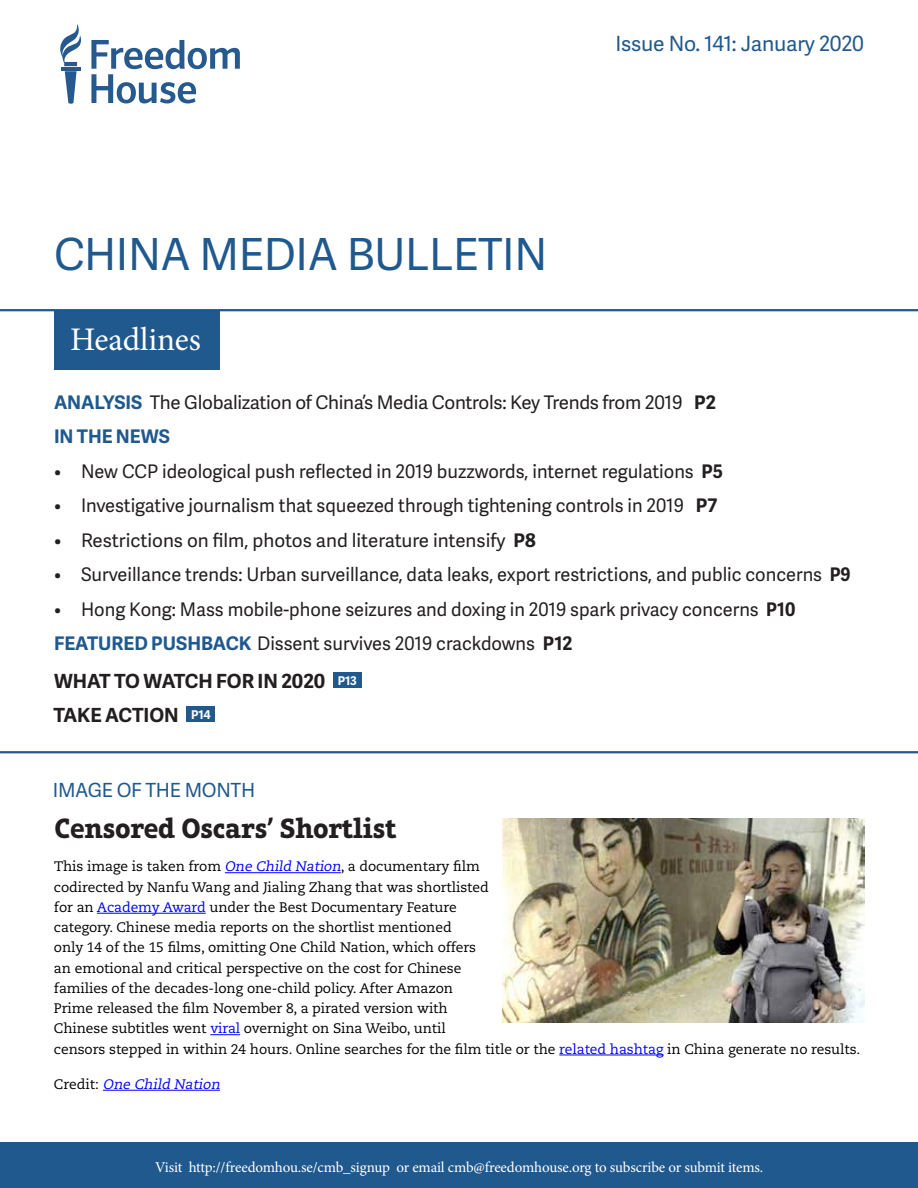
<style>
.page{position:relative;width:918px;height:1188px;background:#fff}
.page>*{position:absolute;margin:0;border:0;box-sizing:border-box;transform-origin:0 0}
.t1{font:44.25px "Adelle Sans";letter-spacing:-.01em;color:#20598e}
.t2{font:33px "Minion Pro";letter-spacing:-.005em;color:#fff}
.t3{font:700 28.5px "Aptifer Slab LT Pro";letter-spacing:-.01em;color:#231f20}
.t4{font:21px "Adelle Sans";letter-spacing:-.01em;color:#20598e}
.t5{font:700 19.5px/33.8px "Adelle Sans";color:#231f20}
.t6{font:19.5px "Adelle Sans";letter-spacing:-.015em;color:#20598e}
.t7{font:18.75px/34.5px "Adelle Sans";color:#231f20}
.t8{font:15px "Minion Pro";letter-spacing:-.015em;color:#fff}
.t9{font:13.8px/20.2px "Caecilia LT Std";letter-spacing:-.005em;color:#000}
.t10{font:italic 13.8px "Caecilia LT Std";color:#00f}
.s1{font-weight:700;color:#20598e}
.s2{font-weight:700}
.s3{color:#00f}
.s4{font-style:normal;color:#000}
</style>
<div class="page">
<div style="left:54px;top:311px;width:166px;height:59px;background:#20598e"></div>
<hr style="left:0;top:309px;width:918px;height:2px;background:#20598e">
<hr style="left:0;top:751px;width:918px;height:2px;background:#20598e">
<div style="left:333px;top:673px;width:29px;height:15px;background:#20598e"></div>
<div style="left:187px;top:707px;width:28px;height:15px;background:#20598e"></div>
<hr style="left:225px;top:872px;width:116px;height:1px;background:#00f">
<hr style="left:97px;top:913px;width:109px;height:1px;background:#00f">
<hr style="left:210px;top:1034px;width:30px;height:1px;background:#00f">
<hr style="left:559px;top:1055px;width:105px;height:1px;background:#00f">
<hr style="left:103px;top:1090px;width:117px;height:1px;background:#00f">
<div style="left:0;top:1143px;width:918px;height:45px;background:#20598e"></div>
<svg style="left:60px;top:24px;width:21px;height:80px"></svg>
<svg style="left:91px;top:40px;width:149px;height:63px"></svg>
<img style="left:502px;top:818px;width:363px;height:204px">
<h1 class="t1" style="left:54px;top:223px;width:495px">CHINA MEDIA BULLETIN</h1>
<h2 class="t2" style="left:70px;top:318px;width:132px">Headlines</h2>
<h3 class="t4" style="left:615px;top:29px;width:250px">Issue No. 141: January 2020</h3>
<h3 class="t7" style="left:54px;top:384px;width:663px"><span class="s1">ANALYSIS</span> The Globalization of China’s Media Controls: Key Trends from 2019 <span class="s2">P2<br></span><span class="s1">IN THE NEWS</span></h3>
<h3 class="t7" style="left:54px;top:453px;width:671px">• New CCP ideological push reflected in 2019 buzzwords, internet regulations <span class="s2">P5</span></h3>
<h3 class="t7" style="left:54px;top:488px;width:665px">• Investigative journalism that squeezed through tightening controls in 2019 <span class="s2">P7</span></h3>
<h3 class="t7" style="left:54px;top:522px;width:483px">• Restrictions on film, photos and literature intensify <span class="s2">P8</span></h3>
<h3 class="t7" style="left:54px;top:557px;width:798px">• Surveillance trends: Urban surveillance, data leaks, export restrictions, and public concerns <span class="s2">P9</span></h3>
<h3 class="t7" style="left:54px;top:591px;width:743px">• Hong Kong: Mass mobile-phone seizures and doxing in 2019 spark privacy concerns <span class="s2">P10<br></span><span class="s1">FEATURED PUSHBACK</span> Dissent survives 2019 crackdowns <span class="s2">P12</span></h3>
<h3 class="t5" style="left:54px;top:663px;width:305px">WHAT TO WATCH FOR IN 2020 <sup>P13<br></sup>TAKE ACTION <sup>P14</sup></h3>
<h3 class="t6" style="left:53px;top:777px;width:204px">IMAGE OF THE MONTH</h3>
<h3 class="t3" style="left:55px;top:811px;width:344px">Censored Oscars’ Shortlist</h3>
<p class="t9" style="left:54px;top:857px;width:808px">This image is taken from <span class="s3">One Child Nation</span>, a documentary film<br>codirected by Nanfu Wang and Jialing Zhang that was shortlisted<br>for an <span class="s3">Academy Award</span> under the Best Documentary Feature<br>category. Chinese media reports on the shortlist mentioned<br>only 14 of the 15 films, omitting One Child Nation, which offers<br>an emotional and critical perspective on the cost for Chinese<br>families of the decades-long one-child policy. After Amazon<br>Prime released the film November 8, a pirated version with<br>Chinese subtitles went <span class="s3">viral</span> overnight on Sina Weibo, until<br>censors stepped in within 24 hours. Online searches for the film title or the <span class="s3">related hashtag</span> in China generate no results.</p>
<p class="t10" style="left:54px;top:1076px;width:170px"><span class="s4">C r e d i t :</span> One Child Nation</p>
<p class="t8" style="left:155px;top:1157px;width:610px">Visit http://freedomhou.se/cmb_signup or email cmb@freedomhouse.org to subscribe or submit items.</p>
</div>
